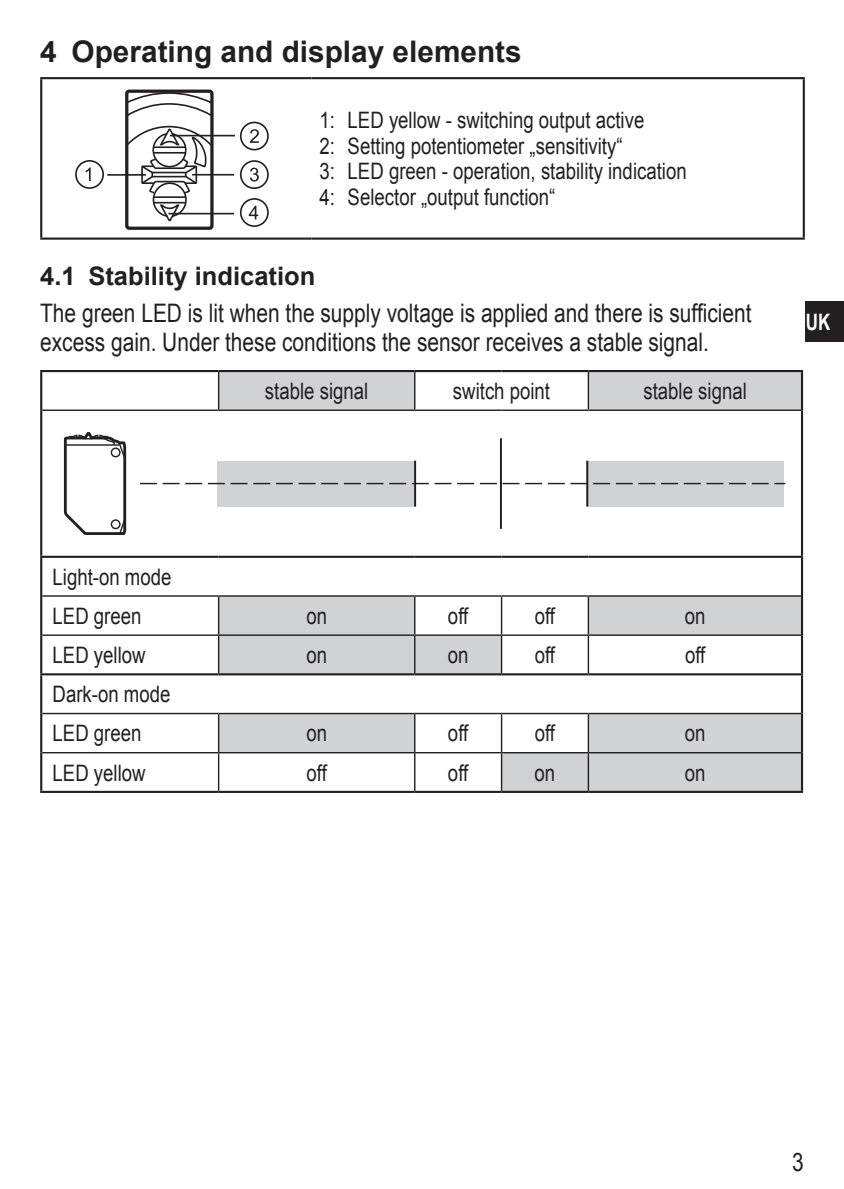
<style>
.page{position:relative;width:844px;height:1189px;background:#fff}
.page>*{position:absolute;margin:0;border:0;box-sizing:border-box;transform-origin:0 0}
.t1{font:700 29.75px "Arial";color:#231f20}
.t2{font:25.5px/29.8px "Arial";color:#231f20;scale:.82 1}
.t3{font:700 25.5px "Arial";color:#231f20}
.t4{font:22.65px/25.5px "Arial";color:#231f20;scale:.82 1}
.t5{font:700 22.65px "Arial";color:#fff;scale:.75 1}
</style>
<div class="page">
<div style="left:805px;top:301px;width:38px;height:40px;background:#231f20"></div>
<hr style="left:40px;top:77px;width:271px;height:2px;background:#231f20">
<hr style="left:40px;top:79px;width:2px;height:158px;background:#231f20">
<hr style="left:311px;top:77px;width:493px;height:2px;background:#231f20">
<hr style="left:802px;top:79px;width:2px;height:158px;background:#231f20">
<hr style="left:40px;top:237px;width:271px;height:3px;background:#231f20">
<hr style="left:311px;top:237px;width:493px;height:3px;background:#231f20">
<svg style="left:86px;top:167px;width:5px;height:14px"></svg>
<div style="left:75px;top:160px;width:29px;height:29px;border:2px solid #231f20;border-radius:50%"></div>
<svg style="left:250px;top:129px;width:9px;height:14px"></svg>
<div style="left:240px;top:122px;width:29px;height:28px;border:2px solid #231f20;border-radius:50%"></div>
<svg style="left:250px;top:168px;width:9px;height:13px"></svg>
<div style="left:240px;top:160px;width:29px;height:29px;border:2px solid #231f20;border-radius:50%"></div>
<svg style="left:249px;top:206px;width:9px;height:13px"></svg>
<div style="left:240px;top:198px;width:29px;height:29px;border:2px solid #231f20;border-radius:50%"></div>
<hr style="left:107px;top:174px;width:39px;height:2px;background:#231f20">
<hr style="left:192px;top:174px;width:42px;height:1px;background:#231f20">
<hr style="left:170px;top:135px;width:65px;height:1px;background:#231f20">
<hr style="left:168px;top:213px;width:66px;height:1px;background:#231f20">
<div style="left:125px;top:90px;width:88px;height:140px;border:3px solid #231f20;border-radius:2px"></div>
<svg style="left:125px;top:91px;width:89px;height:130px"></svg>
<svg style="left:218px;top:372px;width:582px;height:418px"></svg>
<svg style="left:42px;top:558px;width:758px;height:155px"></svg>
<hr style="left:40px;top:370px;width:178px;height:2px;background:#231f20">
<hr style="left:40px;top:372px;width:2px;height:38px;background:#231f20">
<hr style="left:218px;top:370px;width:196px;height:2px;background:#231f20">
<hr style="left:414px;top:370px;width:87px;height:2px;background:#231f20">
<hr style="left:501px;top:370px;width:87px;height:2px;background:#231f20">
<hr style="left:588px;top:370px;width:214px;height:2px;background:#231f20">
<hr style="left:800px;top:372px;width:2px;height:38px;background:#231f20">
<hr style="left:40px;top:410px;width:2px;height:146px;background:#231f20">
<hr style="left:800px;top:410px;width:2px;height:146px;background:#231f20">
<hr style="left:40px;top:558px;width:2px;height:38px;background:#231f20">
<hr style="left:800px;top:558px;width:2px;height:38px;background:#231f20">
<hr style="left:40px;top:596px;width:2px;height:39px;background:#231f20">
<hr style="left:800px;top:596px;width:2px;height:39px;background:#231f20">
<hr style="left:40px;top:635px;width:2px;height:38px;background:#231f20">
<hr style="left:800px;top:635px;width:2px;height:38px;background:#231f20">
<hr style="left:40px;top:675px;width:2px;height:38px;background:#231f20">
<hr style="left:800px;top:675px;width:2px;height:38px;background:#231f20">
<hr style="left:40px;top:713px;width:2px;height:39px;background:#231f20">
<hr style="left:800px;top:713px;width:2px;height:39px;background:#231f20">
<hr style="left:40px;top:752px;width:2px;height:38px;background:#231f20">
<hr style="left:800px;top:752px;width:2px;height:38px;background:#231f20">
<hr style="left:40px;top:790px;width:178px;height:3px;background:#231f20">
<hr style="left:218px;top:790px;width:196px;height:3px;background:#231f20">
<hr style="left:414px;top:790px;width:87px;height:3px;background:#231f20">
<hr style="left:501px;top:790px;width:87px;height:3px;background:#231f20">
<hr style="left:588px;top:790px;width:214px;height:3px;background:#231f20">
<hr style="left:218px;top:372px;width:1px;height:37px;background:#231f20">
<hr style="left:414px;top:372px;width:1px;height:37px;background:#231f20">
<hr style="left:587px;top:372px;width:2px;height:37px;background:#231f20">
<hr style="left:42px;top:409px;width:176px;height:2px;background:#231f20">
<hr style="left:218px;top:409px;width:196px;height:2px;background:#231f20">
<hr style="left:414px;top:409px;width:87px;height:2px;background:#231f20">
<hr style="left:501px;top:409px;width:87px;height:2px;background:#231f20">
<hr style="left:588px;top:409px;width:212px;height:2px;background:#231f20">
<hr style="left:42px;top:595px;width:176px;height:1px;background:#231f20">
<hr style="left:218px;top:595px;width:196px;height:1px;background:#231f20">
<hr style="left:218px;top:596px;width:1px;height:38px;background:#231f20">
<hr style="left:414px;top:595px;width:87px;height:1px;background:#231f20">
<hr style="left:414px;top:596px;width:1px;height:38px;background:#231f20">
<hr style="left:501px;top:595px;width:87px;height:1px;background:#231f20">
<hr style="left:500px;top:596px;width:2px;height:38px;background:#231f20">
<hr style="left:588px;top:595px;width:212px;height:1px;background:#231f20">
<hr style="left:587px;top:596px;width:2px;height:38px;background:#231f20">
<hr style="left:42px;top:634px;width:176px;height:2px;background:#231f20">
<hr style="left:218px;top:634px;width:196px;height:2px;background:#231f20">
<hr style="left:218px;top:636px;width:1px;height:37px;background:#231f20">
<hr style="left:414px;top:634px;width:87px;height:2px;background:#231f20">
<hr style="left:414px;top:636px;width:1px;height:37px;background:#231f20">
<hr style="left:501px;top:634px;width:87px;height:2px;background:#231f20">
<hr style="left:500px;top:636px;width:2px;height:37px;background:#231f20">
<hr style="left:588px;top:634px;width:212px;height:2px;background:#231f20">
<hr style="left:587px;top:636px;width:2px;height:37px;background:#231f20">
<hr style="left:42px;top:713px;width:176px;height:1px;background:#231f20">
<hr style="left:218px;top:713px;width:196px;height:1px;background:#231f20">
<hr style="left:218px;top:714px;width:1px;height:38px;background:#231f20">
<hr style="left:414px;top:713px;width:87px;height:1px;background:#231f20">
<hr style="left:414px;top:714px;width:1px;height:38px;background:#231f20">
<hr style="left:501px;top:713px;width:87px;height:1px;background:#231f20">
<hr style="left:500px;top:714px;width:2px;height:38px;background:#231f20">
<hr style="left:588px;top:713px;width:212px;height:1px;background:#231f20">
<hr style="left:587px;top:714px;width:2px;height:38px;background:#231f20">
<hr style="left:42px;top:752px;width:176px;height:1px;background:#231f20">
<hr style="left:218px;top:752px;width:196px;height:1px;background:#231f20">
<hr style="left:218px;top:753px;width:1px;height:37px;background:#231f20">
<hr style="left:414px;top:752px;width:87px;height:1px;background:#231f20">
<hr style="left:414px;top:753px;width:1px;height:37px;background:#231f20">
<hr style="left:501px;top:752px;width:87px;height:1px;background:#231f20">
<hr style="left:500px;top:753px;width:2px;height:37px;background:#231f20">
<hr style="left:588px;top:752px;width:212px;height:1px;background:#231f20">
<hr style="left:587px;top:753px;width:2px;height:37px;background:#231f20">
<hr style="left:40px;top:556px;width:178px;height:2px;background:#231f20">
<hr style="left:218px;top:556px;width:196px;height:2px;background:#231f20">
<hr style="left:414px;top:556px;width:87px;height:2px;background:#231f20">
<hr style="left:501px;top:556px;width:87px;height:2px;background:#231f20">
<hr style="left:588px;top:556px;width:214px;height:2px;background:#231f20">
<hr style="left:40px;top:673px;width:178px;height:2px;background:#231f20">
<hr style="left:218px;top:673px;width:196px;height:2px;background:#231f20">
<hr style="left:414px;top:673px;width:87px;height:2px;background:#231f20">
<hr style="left:501px;top:673px;width:87px;height:2px;background:#231f20">
<hr style="left:588px;top:673px;width:214px;height:2px;background:#231f20">
<div style="left:218px;top:461px;width:565px;height:45px;background:#d1d2d4"></div>
<div style="left:416px;top:459px;width:169px;height:48px;background:#fff"></div>
<hr style="left:499px;top:438px;width:2px;height:91px;background:#231f20">
<hr style="left:414px;top:460px;width:2px;height:46px;background:#231f20">
<hr style="left:586px;top:460px;width:2px;height:46px;background:#231f20">
<svg style="left:140px;top:483px;width:645px;height:1px"></svg>
<svg style="left:63px;top:432px;width:64px;height:103px"></svg>
<hr style="left:65px;top:444px;width:54px;height:2px;background:#231f20">
<h1 class="t1" style="left:40px;top:32px;width:483px">4 Operating and display elements</h1>
<p class="t4" style="left:319px;top:108px;width:449px">1: LED yellow - switching output active<br>2: Setting potentiometer „sensitivity“<br>3: LED green - operation, stability indication 4: Selector „output function“</p>
<p class="t3" style="left:40px;top:259px;width:276px">4.1 Stability indication</p>
<p class="t2" style="left:40px;top:298px;width:868px">The green LED is lit when the supply voltage is applied and there is sufficient excess gain. Under these conditions the sensor receives a stable signal.</p>
<p class="t4" style="left:265px;top:378px;width:127px">stable signal</p>
<p class="t4" style="left:453px;top:378px;width:120px">switch point</p>
<p class="t4" style="left:643px;top:378px;width:127px">stable signal</p>
<p class="t5" style="left:805px;top:306px;width:34px">UK</p>
<p class="t4" style="left:53px;top:557px;width:146px;line-height:39.1px">Light-on mode<br>LED green</p>
<p class="t4" style="left:306px;top:603px;width:27px">on</p>
<p class="t4" style="left:448px;top:603px;width:26px">off</p>
<p class="t4" style="left:534px;top:603px;width:26px">off</p>
<p class="t4" style="left:684px;top:603px;width:27px">on</p>
<p class="t4" style="left:53px;top:642px;width:115px">LED yellow</p>
<p class="t4" style="left:306px;top:642px;width:27px">on</p>
<p class="t4" style="left:447px;top:642px;width:27px">on</p>
<p class="t4" style="left:534px;top:642px;width:26px">off</p>
<p class="t4" style="left:684px;top:642px;width:26px">off</p>
<p class="t4" style="left:53px;top:675px;width:145px;line-height:39.1px">Dark-on mode<br>LED green</p>
<p class="t4" style="left:306px;top:721px;width:27px">on</p>
<p class="t4" style="left:448px;top:721px;width:26px">off</p>
<p class="t4" style="left:534px;top:721px;width:26px">off</p>
<p class="t4" style="left:684px;top:721px;width:27px">on</p>
<p class="t4" style="left:53px;top:760px;width:115px">LED yellow</p>
<p class="t4" style="left:306px;top:760px;width:26px">off</p>
<p class="t4" style="left:448px;top:760px;width:26px">off</p>
<p class="t4" style="left:534px;top:760px;width:27px">on</p>
<p class="t4" style="left:684px;top:760px;width:27px">on</p>
<p class="t2" style="left:791px;top:1147px;width:16px">3</p>
</div>
